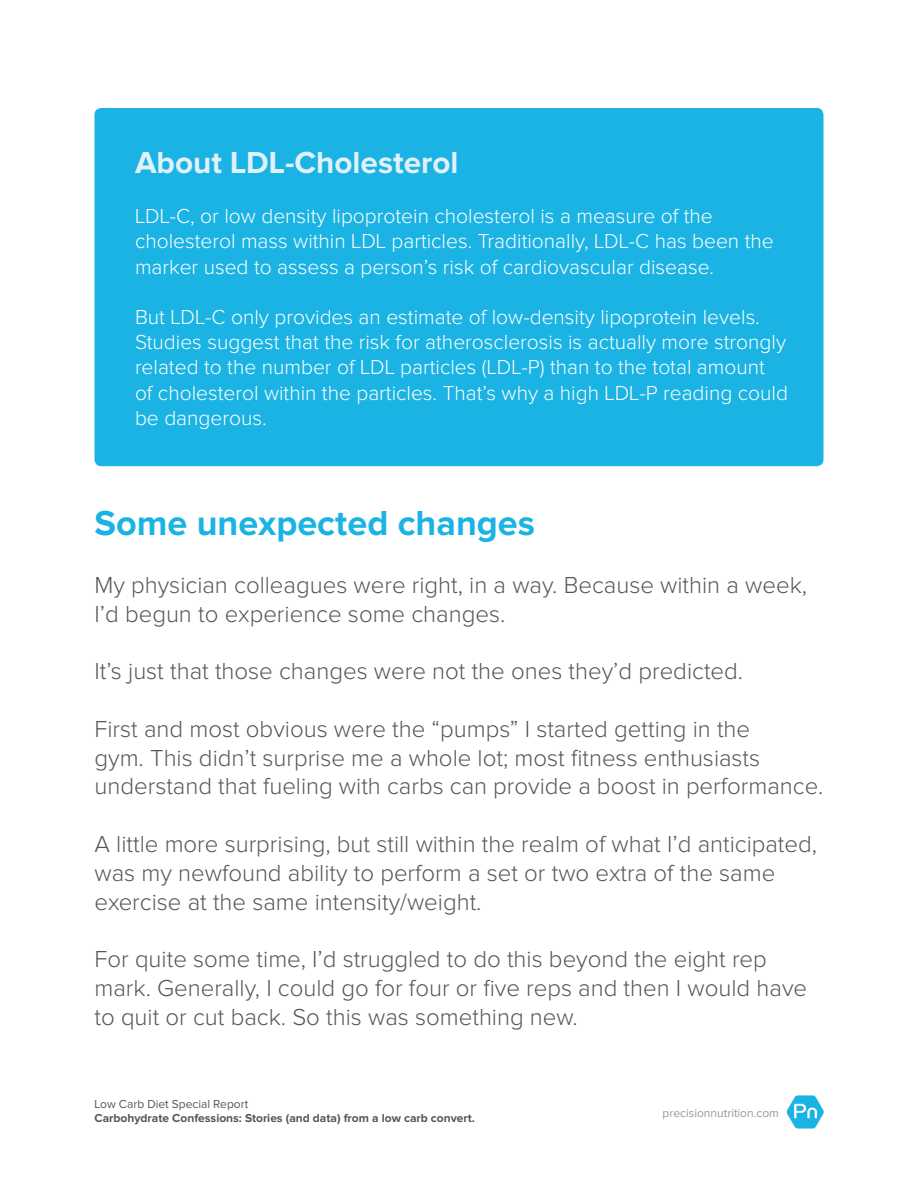
<style>
.page{position:relative;width:918px;height:1188px;background:#fff}
.page>*{position:absolute;margin:0;border:0;box-sizing:border-box;transform-origin:0 0}
.PN_H2{font:700 36px "Proxima Nova";color:#1ab3e4}
.PN_H2-2{font:700 31.5px "Proxima Nova";color:#e0f1fa}
.PN_Body{font:300 24px/28.8px "Proxima Nova";color:#545759}
.PN_Body-2{font:300 21px/25.2px "Proxima Nova";color:#fff}
.t1{font:700 12px "Proxima Nova";color:#545759}
.t2{font:12px "Proxima Nova";color:#545759}
.t3{font:12px "Proxima Nova";color:#9a9799}
</style>
<div class="page">
<svg style="left:787px;top:1095px;width:37px;height:34px"></svg>
<div style="left:94px;top:108px;width:730px;height:358px;background:#1ab3e4;border-radius:7px"></div>
<p class="PN_H2-2" style="left:135px;top:148px;width:325px">About LDL-Cholesterol</p>
<p class="PN_Body-2" style="left:135px;top:205px;width:640px">LDL-C, or low density lipoprotein cholesterol is a measure of the cholesterol mass within LDL particles. Traditionally, LDL-C has been the marker used to assess a person’s risk of cardiovascular disease.</p>
<p class="PN_Body-2" style="left:135px;top:305px;width:655px">But LDL-C only provides an estimate of low-density lipoprotein levels.<br>Studies suggest that the risk for atherosclerosis is actually more strongly related to the number of LDL particles (LDL-P) than to the total amount<br>of cholesterol within the particles. That’s why a high LDL-P reading could be dangerous.</p>
<p class="PN_H2" style="left:94px;top:507px;width:442px">Some unexpected changes</p>
<p class="PN_Body" style="left:94px;top:571px;width:714px">My physician colleagues were right, in a way. Because within a week,<br>I’d begun to experience some changes.</p>
<p class="PN_Body" style="left:94px;top:658px;width:650px">It’s just that those changes were not the ones they’d predicted.</p>
<p class="PN_Body" style="left:94px;top:715px;width:730px">First and most obvious were the “pumps” I started getting in the<br>gym. This didn’t surprise me a whole lot; most fitness enthusiasts understand that fueling with carbs can provide a boost in performance.</p>
<p class="PN_Body" style="left:94px;top:831px;width:724px">A little more surprising, but still within the realm of what I’d anticipated, was my newfound ability to perform a set or two extra of the same exercise at the same intensity/weight.</p>
<p class="PN_Body" style="left:94px;top:946px;width:714px">For quite some time, I’d struggled to do this beyond the eight rep mark. Generally, I could go for four or five reps and then I would have to quit or cut back. So this was something new.</p>
<p class="t2" style="left:94px;top:1098px;width:155px">Low Carb Diet Special Report</p>
<p class="t1" style="left:94px;top:1113px;width:382px">Carbohydrate Confessions: Stories (and data) from a low carb convert.</p>
<p class="t3" style="left:663px;top:1108px;width:118px">precisionnutrition.com</p>
</div>
